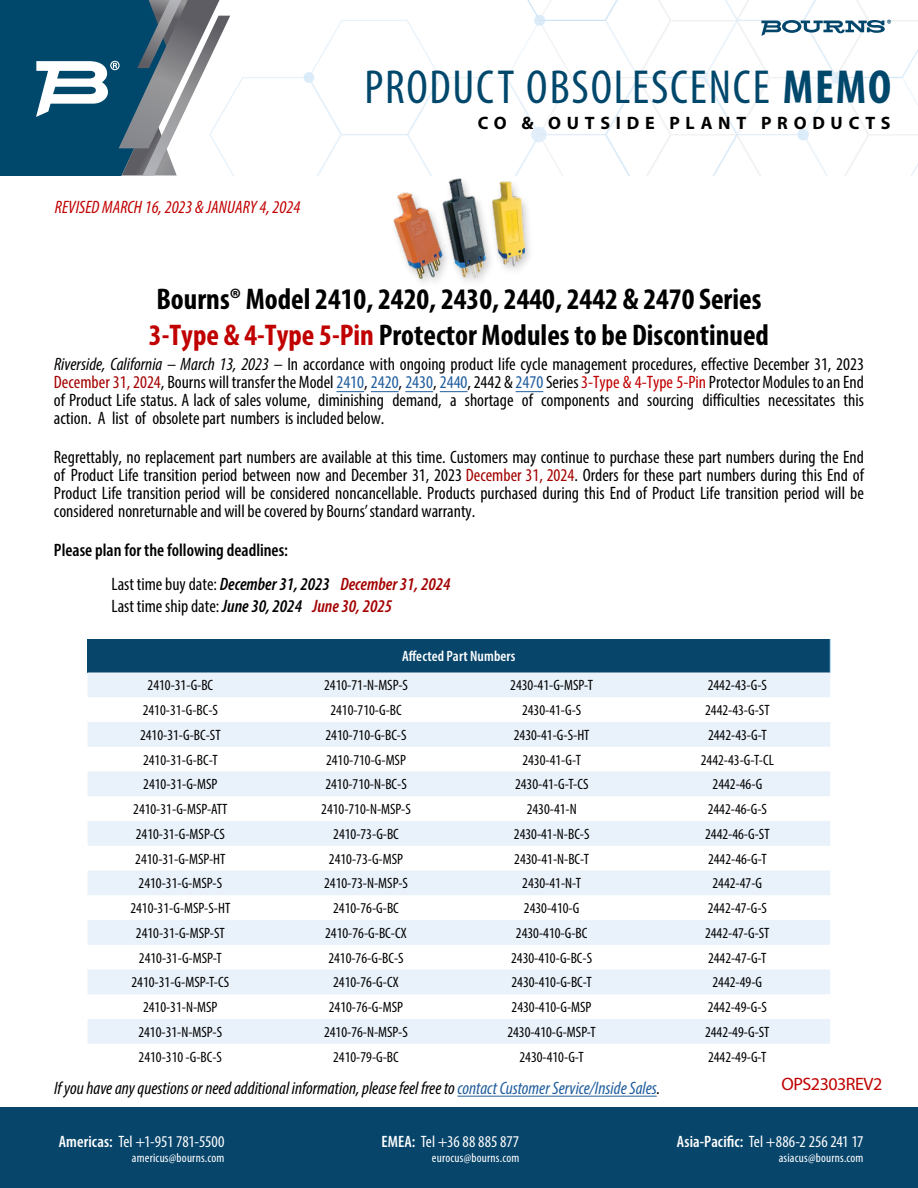
<style>
.page{position:relative;width:918px;height:1188px;background:#fff}
.page>*{position:absolute;margin:0;border:0;box-sizing:border-box;transform-origin:0 0}
.t1{font:condensed 48px "Myriad Pro";letter-spacing:.04em;color:#00476c}
.t2{font:700 condensed 30px/36px "Myriad Pro";color:#000}
.t3{font:condensed 18px/18px "Myriad Pro";color:#000;text-align:justify}
.t4{font:italic condensed 18px "Myriad Pro";color:#000}
.t5{font:600 condensed 18px/34px "Myriad Pro";color:#000}
.t6{font:italic condensed 18px "Myriad Pro";color:#c10000}
.t7{font:700 18px "Myriad Pro";letter-spacing:.32em;color:#000}
.t8{font:18px "Myriad Pro";letter-spacing:-.025em;color:#c10000}
.t9{font:condensed 16.5px "Myriad Pro";color:#fff}
.t10{font:condensed 15px "Myriad Pro";color:#000}
.t11{font:600 condensed 15px "Myriad Pro";letter-spacing:.005em;color:#fff}
.t12{font:condensed 12.75px "Myriad Pro";letter-spacing:.015em;color:#fff}
.s1{font-weight:700}
.s2{color:#c10000}
.s3{font-style:italic}
.s4{color:#a40000}
.s5{color:#215e9e}
.s6{font-weight:400}
.s7{font-style:italic;color:#a40000}
.s8{font-weight:600;font-style:italic}
.s9{font-weight:600;font-style:italic;color:#a40000}
.s10{font-weight:600}
</style>
<div class="page">
<div style="left:0;top:1107px;width:918px;height:81px;background:#07456b"></div>
<svg style="left:0;top:0;width:918px;height:176px"></svg>
<hr style="left:458px;top:1096px;width:199px;height:1px;background:#215e9e">
<div style="left:88px;top:639px;width:742px;height:33px;background:#07456b"></div>
<svg style="left:88px;top:672px;width:742px;height:372px;fill:#e9f1fa"></svg>
<hr style="left:830px;top:639px;width:1px;height:33px;background:#a0c9ec">
<div style="left:389px;top:176px;width:146px;height:114px;background:#000;opacity:.23"></div>
<img style="left:394px;top:178px;width:130px;height:101px">
<svg style="left:516px;top:391px;width:27px;height:1px"></svg>
<svg style="left:440px;top:391px;width:28px;height:1px"></svg>
<svg style="left:405px;top:391px;width:28px;height:1px"></svg>
<svg style="left:371px;top:391px;width:28px;height:1px"></svg>
<svg style="left:336px;top:391px;width:28px;height:1px"></svg>
<p class="t6" style="left:55px;top:198px;width:247px">REVISED MARCH 16, 2023 &amp; JANUARY 4, 2024</p>
<h1 class="t1" style="left:364px;top:58px;width:528px">PRODUCT OBSOLESCENCE <span class="s1">MEMO</span></h1>
<p class="t7" style="left:478px;top:111px;width:414px">CO &amp; OUTSIDE PLANT PRODUCTS</p>
<h2 class="t2" style="left:149px;top:280px;width:622px">Bourns® Model 2410, 2420, 2430, 2440, 2442 &amp; 2470 Series<br><span class="s2">3-Type &amp; 4-Type 5-Pin</span> Protector Modules to be Discontinued</h2>
<p class="t3" style="left:54px;top:355px;width:812px"><span class="s3">Riverside, California – March 13, 2023 –</span> In accordance with ongoing product life cycle management procedures, effective December 31, 2023<br><span class="s4">December 31, 2024</span>, Bourns will transfer the Model <span class="s5">2410</span>, <span class="s5">2420</span>, <span class="s5">2430</span>, <span class="s5">2440</span>, 2442 &amp; <span class="s5">2470</span> Series <span class="s2">3-Type &amp; 4-Type 5-Pin</span> Protector Modules to an End of Product Life status. A lack of sales volume, diminishing demand, a shortage of components and sourcing difficulties necessitates this action. A list of obsolete part numbers is included below.</p>
<p class="t3" style="left:54px;top:448px;width:812px">Regrettably, no replacement part numbers are available at this time. Customers may continue to purchase these part numbers during the End of Product Life transition period between now and December 31, 2023 <span class="s4">December 31, 2024</span>. Orders for these part numbers during this End of Product Life transition period will be considered noncancellable. Products purchased during this End of Product Life transition period will be considered nonreturnable and will be covered by Bourns’ standard warranty.</p>
<p class="t5" style="left:112px;top:533px;width:341px;text-indent:-58px">Please plan for the following deadlines:<br><span class="s6">Last time buy date:</span> <span class="s3">December 31, 2023</span> <span class="s7">December 31, 2024</span></p>
<p class="t3" style="left:112px;top:597px;width:282px">Last time ship date: <span class="s8">June 30, 2024</span> <span class="s9">June 30, 2025</span></p>
<p class="t11" style="left:402px;top:647px;width:115px">Affected Part Numbers</p>
<p class="t10" style="left:148px;top:676px;width:67px">2410-31-G-BC</p>
<p class="t10" style="left:324px;top:676px;width:85px">2410-71-N-MSP-S</p>
<p class="t10" style="left:510px;top:676px;width:84px">2430-41-G-MSP-T</p>
<p class="t10" style="left:708px;top:676px;width:61px">2442-43-G-S</p>
<p class="t10" style="left:143px;top:701px;width:77px">2410-31-G-BC-S</p>
<p class="t10" style="left:330px;top:701px;width:73px">2410-710-G-BC</p>
<p class="t10" style="left:522px;top:701px;width:61px">2430-41-G-S</p>
<p class="t10" style="left:705px;top:701px;width:66px">2442-43-G-ST</p>
<p class="t10" style="left:140px;top:726px;width:82px">2410-31-G-BC-ST</p>
<p class="t10" style="left:326px;top:726px;width:83px">2410-710-G-BC-S</p>
<p class="t10" style="left:514px;top:726px;width:77px">2430-41-G-S-HT</p>
<p class="t10" style="left:708px;top:726px;width:60px">2442-43-G-T</p>
<p class="t10" style="left:143px;top:751px;width:76px">2410-31-G-BC-T</p>
<p class="t10" style="left:326px;top:751px;width:81px">2410-710-G-MSP</p>
<p class="t10" style="left:522px;top:751px;width:60px">2430-41-G-T</p>
<p class="t10" style="left:701px;top:751px;width:75px">2442-43-G-T-CL</p>
<p class="t10" style="left:143px;top:775px;width:76px">2410-31-G-MSP</p>
<p class="t10" style="left:325px;top:775px;width:83px">2410-710-N-BC-S</p>
<p class="t10" style="left:515px;top:775px;width:75px">2430-41-G-T-CS</p>
<p class="t10" style="left:713px;top:775px;width:51px">2442-46-G</p>
<p class="t10" style="left:133px;top:800px;width:96px">2410-31-G-MSP-ATT</p>
<p class="t10" style="left:321px;top:800px;width:91px">2410-710-N-MSP-S</p>
<p class="t10" style="left:527px;top:800px;width:51px">2430-41-N</p>
<p class="t10" style="left:708px;top:800px;width:61px">2442-46-G-S</p>
<p class="t10" style="left:136px;top:825px;width:91px">2410-31-G-MSP-CS</p>
<p class="t10" style="left:333px;top:825px;width:67px">2410-73-G-BC</p>
<p class="t10" style="left:514px;top:825px;width:77px">2430-41-N-BC-S</p>
<p class="t10" style="left:705px;top:825px;width:66px">2442-46-G-ST</p>
<p class="t10" style="left:135px;top:850px;width:92px">2410-31-G-MSP-HT</p>
<p class="t10" style="left:329px;top:850px;width:76px">2410-73-G-MSP</p>
<p class="t10" style="left:514px;top:850px;width:76px">2430-41-N-BC-T</p>
<p class="t10" style="left:708px;top:850px;width:60px">2442-46-G-T</p>
<p class="t10" style="left:139px;top:874px;width:85px">2410-31-G-MSP-S</p>
<p class="t10" style="left:324px;top:874px;width:85px">2410-73-N-MSP-S</p>
<p class="t10" style="left:522px;top:874px;width:60px">2430-41-N-T</p>
<p class="t10" style="left:713px;top:874px;width:51px">2442-47-G</p>
<p class="t10" style="left:130px;top:899px;width:102px">2410-31-G-MSP-S-HT</p>
<p class="t10" style="left:333px;top:899px;width:67px">2410-76-G-BC</p>
<p class="t10" style="left:524px;top:899px;width:57px">2430-410-G</p>
<p class="t10" style="left:708px;top:899px;width:61px">2442-47-G-S</p>
<p class="t10" style="left:136px;top:924px;width:90px">2410-31-G-MSP-ST</p>
<p class="t10" style="left:325px;top:924px;width:83px">2410-76-G-BC-CX</p>
<p class="t10" style="left:516px;top:924px;width:73px">2430-410-G-BC</p>
<p class="t10" style="left:705px;top:924px;width:66px">2442-47-G-ST</p>
<p class="t10" style="left:139px;top:949px;width:84px">2410-31-G-MSP-T</p>
<p class="t10" style="left:328px;top:949px;width:77px">2410-76-G-BC-S</p>
<p class="t10" style="left:511px;top:949px;width:83px">2430-410-G-BC-S</p>
<p class="t10" style="left:708px;top:949px;width:60px">2442-47-G-T</p>
<p class="t10" style="left:132px;top:973px;width:99px">2410-31-G-MSP-T-CS</p>
<p class="t10" style="left:333px;top:973px;width:67px">2410-76-G-CX</p>
<p class="t10" style="left:511px;top:973px;width:82px">2430-410-G-BC-T</p>
<p class="t10" style="left:713px;top:973px;width:51px">2442-49-G</p>
<p class="t10" style="left:143px;top:998px;width:76px">2410-31-N-MSP</p>
<p class="t10" style="left:329px;top:998px;width:76px">2410-76-G-MSP</p>
<p class="t10" style="left:512px;top:998px;width:81px">2430-410-G-MSP</p>
<p class="t10" style="left:708px;top:998px;width:61px">2442-49-G-S</p>
<p class="t10" style="left:138px;top:1023px;width:85px">2410-31-N-MSP-S</p>
<p class="t10" style="left:324px;top:1023px;width:85px">2410-76-N-MSP-S</p>
<p class="t10" style="left:507px;top:1023px;width:90px">2430-410-G-MSP-T</p>
<p class="t10" style="left:705px;top:1023px;width:66px">2442-49-G-ST</p>
<p class="t10" style="left:139px;top:1048px;width:85px">2410-310 -G-BC-S</p>
<p class="t10" style="left:333px;top:1048px;width:67px">2410-79-G-BC</p>
<p class="t10" style="left:519px;top:1048px;width:66px">2430-410-G-T</p>
<p class="t10" style="left:708px;top:1048px;width:60px">2442-49-G-T</p>
<p class="t4" style="left:54px;top:1078px;width:608px">If you have any questions or need additional information, please feel free to <span class="s5">contact Customer Service/Inside Sales</span>.</p>
<p class="t8" style="left:782px;top:1073px;width:102px">OPS2303REV2</p>
<p class="t9" style="left:59px;top:1131px;width:167px"><span class="s10">Americas:</span> Tel +1-951 781-5500</p>
<p class="t12" style="left:132px;top:1150px;width:94px">americus@bourns.com</p>
<p class="t9" style="left:382px;top:1131px;width:139px"><span class="s10">EMEA:</span> Tel +36 88 885 877</p>
<p class="t12" style="left:432px;top:1150px;width:89px">eurocus@bourns.com</p>
<p class="t9" style="left:677px;top:1131px;width:188px"><span class="s10">Asia-Pacific:</span> Tel +886-2 256 241 17</p>
<p class="t12" style="left:779px;top:1150px;width:86px">asiacus@bourns.com</p>
</div>
